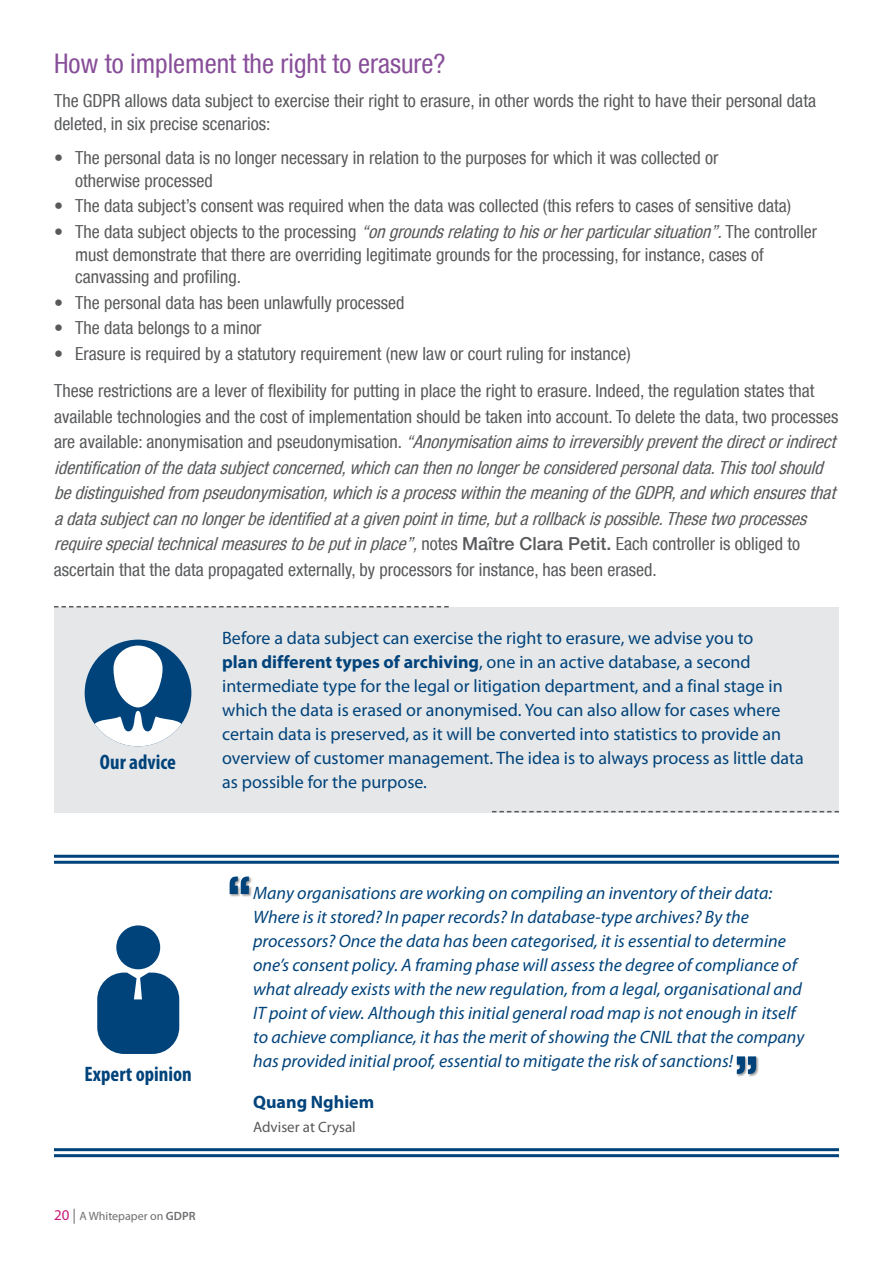
<style>
.page{position:relative;width:893px;height:1263px;background:#fff}
.page>*{position:absolute;margin:0;border:0;box-sizing:border-box;transform-origin:0 0}
.t1{font:condensed 27px "Helvetica Neue";color:#884e99}
.t2{font:700 condensed 21px "Myriad Pro";color:#00437b}
.t3{font:condensed 18px/22.5px "Helvetica Neue";color:#58595b}
.t4{font:italic condensed 18px/25.5px "Helvetica Neue";color:#58595b}
.t5{font:italic 18px/24px "Myriad Pro";color:#00437b}
.t6{font:18px/24px "Myriad Pro";color:#00437b}
.t7{font:700 18px "Myriad Pro";color:#00437b}
.t8{font:15px "Myriad Pro";color:#58595b}
.t9{font:12px "Myriad Pro";color:#6d6e71}
.s1{font-style:italic}
.s2{font-style:normal}
.s3{font-weight:500;font-style:normal;font-stretch:normal}
.s4{font-weight:700}
.s5{font-size:15px;color:#c81a78}
.s6{font-size:15px}
.s7{font-weight:600}
</style>
<div class="page">
<div style="left:54px;top:607px;width:785px;height:205px;background:#e6e7e8"></div>
<svg style="left:492px;top:811px;width:347px;height:1px"></svg>
<svg style="left:54px;top:606px;width:395px;height:1px"></svg>
<div style="left:85px;top:640px;width:106px;height:106px;background:#00437b;border-radius:50%"></div>
<svg style="left:91px;top:645px;width:94px;height:101px"></svg>
<div style="left:116px;top:925px;width:44px;height:44px;background:#00437b;border-radius:50%"></div>
<svg style="left:97px;top:972px;width:82px;height:82px;background:#215b8c"></svg>
<hr style="left:54px;top:855px;width:785px;height:3px;background:#00437b">
<hr style="left:54px;top:861px;width:785px;height:3px;background:#00437b">
<hr style="left:54px;top:1148px;width:785px;height:3px;background:#00437b">
<hr style="left:54px;top:1154px;width:785px;height:3px;background:#00437b">
<div style="left:229px;top:876px;width:23px;height:21px;background:#000;opacity:.4"></div>
<svg style="left:230px;top:876px;width:19px;height:18px"></svg>
<div style="left:736px;top:1056px;width:23px;height:21px;background:#000;opacity:.4"></div>
<svg style="left:737px;top:1056px;width:19px;height:18px"></svg>
<h1 class="t1" style="left:54px;top:48px;width:393px">How to implement the right to erasure?</h1>
<p class="t3" style="left:54px;top:90px;width:764px">The GDPR allows data subject to exercise their right to erasure, in other words the right to have their personal data deleted, in six precise scenarios:</p>
<p class="t3" style="left:75px;top:146px;width:645px;text-indent:-21px">• The personal data is no longer necessary in relation to the purposes for which it was collected or otherwise processed</p>
<p class="t3" style="left:54px;top:195px;width:739px">• The data subject’s consent was required when the data was collected (this refers to cases of sensitive data)</p>
<p class="t3" style="left:75px;top:220px;width:743px;text-indent:-21px">• The data subject objects to the processing <span class="s1">“ongroundsrelatingtohisorherparticularsituation”.</span>The controller must demonstrate that there are overriding legitimate grounds for the processing, for instance, cases of canvassing and profiling.</p>
<p class="t3" style="left:54px;top:291px;width:352px">• The personal data has been unlawfully processed</p>
<p class="t3" style="left:54px;top:317px;width:209px">• The data belongs to a minor</p>
<p class="t3" style="left:54px;top:335px;width:762px;line-height:37.2px">• Erasure is required by a statutory requirement (new law or court ruling for instance)<br>These restrictions are a lever of flexibility for putting in place the right to erasure. Indeed, the regulation states that</p>
<p class="t4" style="left:54px;top:404px;width:788px"><span class="s2">available technologies and the cost of implementation should be taken into account. To delete the data, two processes a r e a v a i l a b l e : a n o n y m i s a t i o n a n d p s e u d o n y m i s a t i o n .</span> “Anonymisationaimstoirreversiblypreventthedirectorindirect identificationofthedatasubjectconcerned,whichcanthennolongerbeconsideredpersonaldata.Thistoolshould bedistinguishedfrom pseudonymisation,whichisaprocesswithinthemeaningoftheGDPR,andwhichensuresthat adatasubjectcannolongerbeidentifiedatagivenpointintime,butarollbackispossible.Thesetwoprocesses requirespecialtechnicalmeasurestobeputinplace”,<span class="s2">n o t e s</span> <span class="s3">M aît re C l a r a P e t i t .</span> <span class="s2">E a c h c o n t r o l l e r i s o b l i g e d t o ascertain that the data propagated externally, by processors for instance, has been erased.</span></p>
<p class="t2" style="left:100px;top:750px;width:78px">Our advice</p>
<p class="t6" style="left:222px;top:626px;width:583px">Before a data subject can exercise the right to erasure, we advise you to<br><span class="s4">plan different types of archiving</span>, one in an active database, a second intermediate type for the legal or litigation department, and a final stage in which the data is erased or anonymised. You can also allow for cases where certain data is preserved, as it will be converted into statistics to provide an overview of customer management. The idea is to always process as little data as possible for the purpose.</p>
<p class="t2" style="left:85px;top:1062px;width:109px">Expert opinion</p>
<p class="t9" style="left:54px;top:1209px;width:143px"><span class="s5">20</span> <span class="s6">|</span> A Whitepaper on <span class="s7">GDPR</span></p>
<p class="t5" style="left:253px;top:880px;width:553px">Many organisations are working on compiling an inventory of their data:<br>Where is it stored? In paper records? In database-type archives? By the processors? Once the data has been categorised, it is essential to determine one’s consent policy. A framing phase will assess the degree of compliance of what already exists with the new regulation, from a legal, organisational and IT point of view. Although this initial general road map is not enough in itself to achieve compliance, it has the merit of showing the CNIL that the company has provided initial proof, essential to mitigate the risk of sanctions!</p>
<p class="t7" style="left:253px;top:1090px;width:123px">Quang Nghiem</p>
<p class="t8" style="left:253px;top:1117px;width:104px">Adviser at Crysal</p>
</div>
